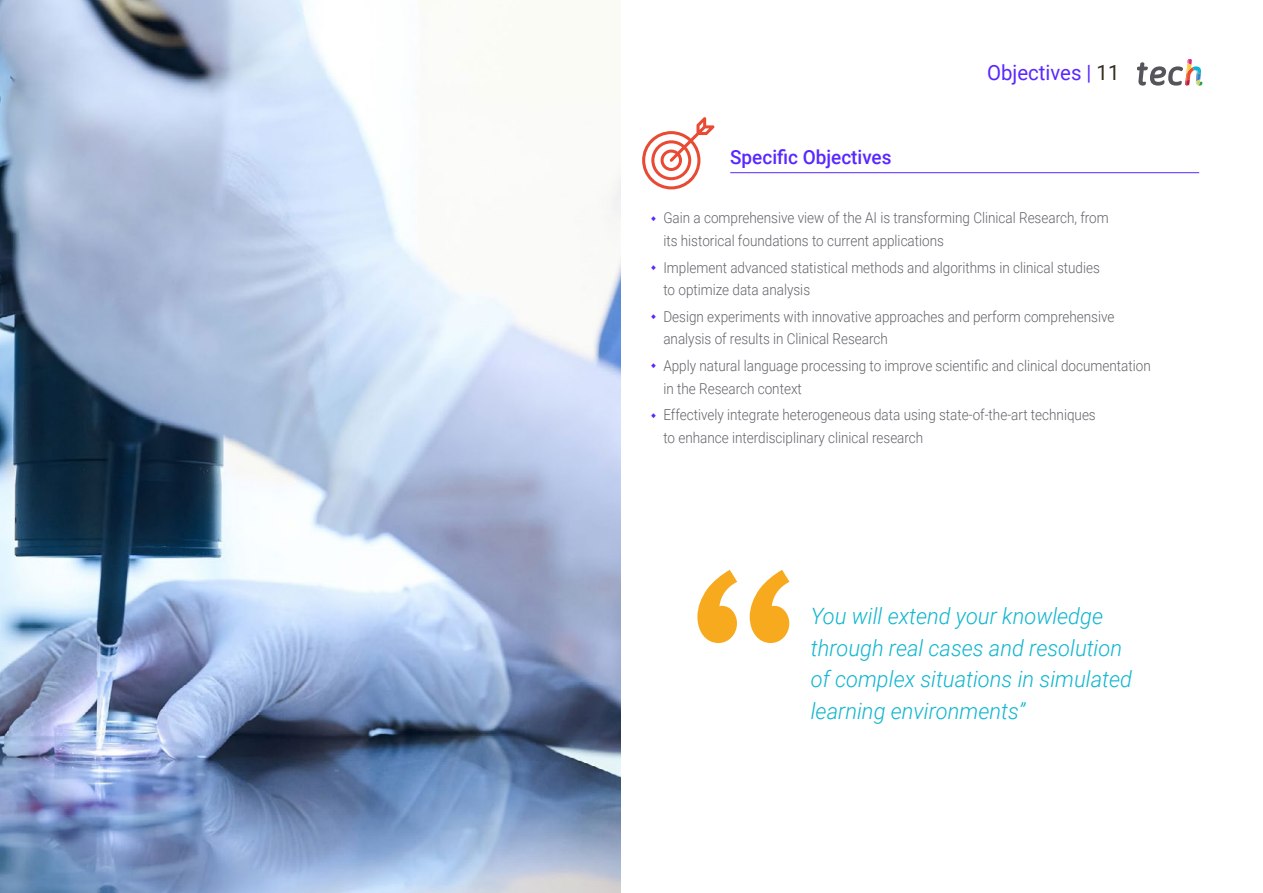
<style>
.page{position:relative;width:1263px;height:893px;background:#fff}
.page>*{position:absolute;margin:0;border:0;box-sizing:border-box;transform-origin:0 0}
.t1{font:italic 300 22.5px/31.5px "Roboto";color:#0fb6cf}
.t2{font:21px "Roboto";color:#5927ff}
.t3{font:500 19.5px "Roboto";color:#5927ff}
.t4{font:300 15px/22.5px "Roboto";color:#61646a;scale:.9 1}
.s1{color:#312e20}
</style>
<div class="page">
<hr style="left:730px;top:172px;width:469px;height:1px;background:#5927ff">
<svg style="left:642px;top:117px;width:72px;height:72px"></svg>
<img style="left:0;top:0;width:621px;height:893px">
<svg style="left:697px;top:570px;width:92px;height:73px"></svg>
<svg style="left:1137px;top:59px;width:65px;height:27px"></svg>
<h3 class="t3" style="left:730px;top:144px;width:163px">Specific Objectives</h3>
<h2 class="t2" style="left:987px;top:57px;width:134px">Objectives | <span class="s1">11</span></h2>
<p class="t4" style="left:663px;top:206px;width:496px">Gain a comprehensive view of the AI is transforming Clinical Research, from its historical foundations to current applications</p>
<p class="t4" style="left:663px;top:255px;width:486px">Implement advanced statistical methods and algorithms in clinical studies to optimize data analysis</p>
<p class="t4" style="left:663px;top:305px;width:503px">Design experiments with innovative approaches and perform comprehensive analysis of results in Clinical Research</p>
<p class="t4" style="left:663px;top:354px;width:543px">Apply natural language processing to improve scientific and clinical documentation in the Research context</p>
<p class="t4" style="left:663px;top:403px;width:482px">Effectively integrate heterogeneous data using state-of-the-art techniques to enhance interdisciplinary clinical research</p>
<h1 class="t1" style="left:811px;top:600px;width:323px">You will extend your knowledge through real cases and resolution of complex situations in simulated learning environments”</h1>
</div>
